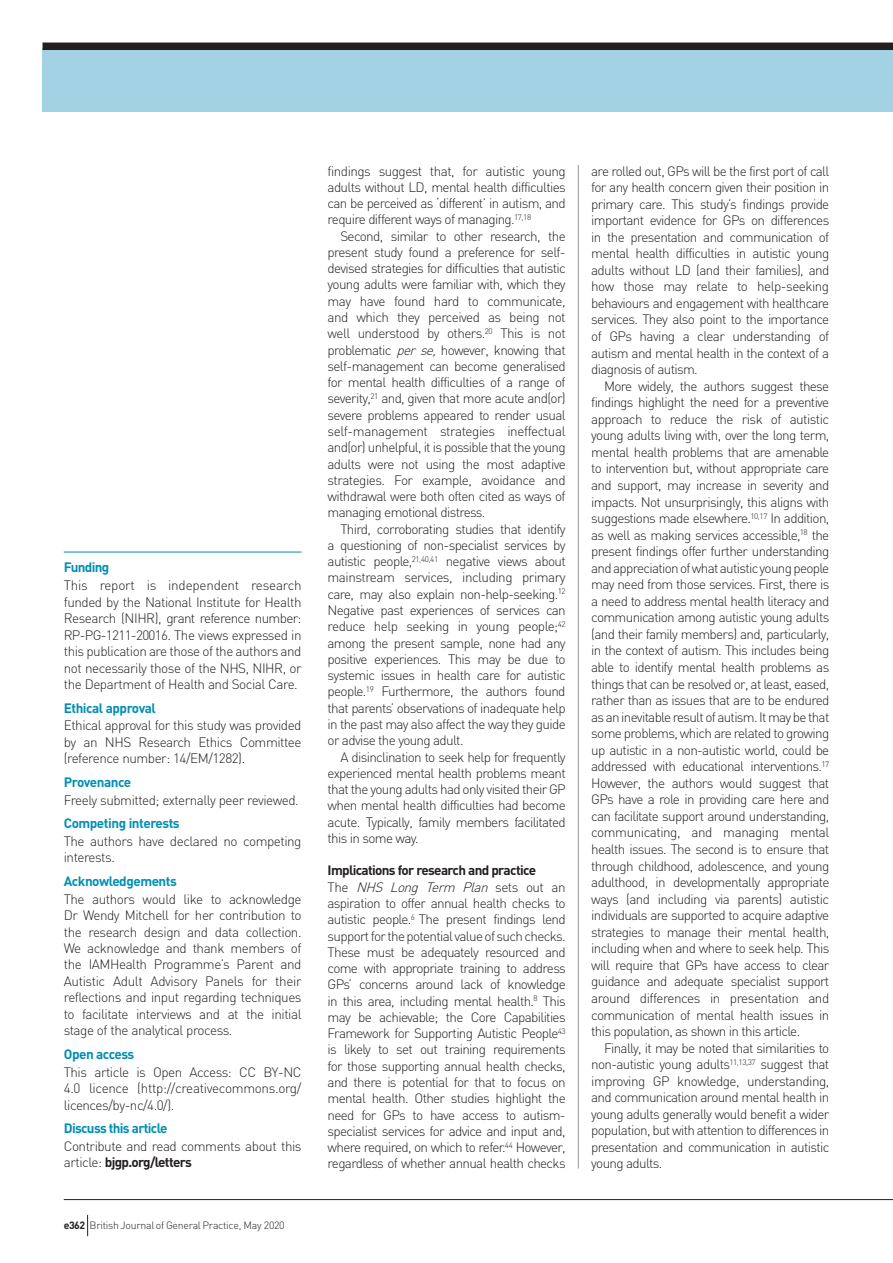
<style>
.page{position:relative;width:893px;height:1263px;background:#fff}
.page>*{position:absolute;margin:0;border:0;box-sizing:border-box;transform-origin:0 0}
.t1{font:300 13.5px/16.5px "DIN";letter-spacing:-.05em;color:#231f20;text-align:justify}
.t2{font:700 13.5px "DIN";letter-spacing:-.035em;color:#008fb3}
.t3{font:300 10.5px "DIN";letter-spacing:-.025em;color:#231f20}
.s1{font-weight:700}
.s2{font-style:italic}
</style>
<div class="page">
<div style="left:43px;top:48px;width:850px;height:64px;background:#a2d2e3"></div>
<div style="left:43px;top:43px;width:850px;height:7px;background:#231f20"></div>
<hr style="left:578px;top:165px;width:1px;height:1003px;background:#939598">
<hr style="left:64px;top:552px;width:238px;height:1px;background:#008fb3">
<hr style="left:64px;top:1199px;width:829px;height:1px;background:#231f20">
<svg style="left:87px;top:1215px;width:1px;height:21px"></svg>
<p class="t2" style="left:64px;top:559px;width:47px">Funding</p>
<p class="t1" style="left:64px;top:577px;width:239px">This report is independent research funded by the National Institute for Health Research (NIHR), grant reference number:<br>RP-PG-1211-20016. The views expressed in this publication are those of the authors and not necessarily those of the NHS, NIHR, or the Department of Health and Social Care.</p>
<p class="t2" style="left:64px;top:699px;width:94px">Ethical approval</p>
<p class="t1" style="left:64px;top:717px;width:239px">Ethical approval for this study was provided by an NHS Research Ethics Committee (reference number: 14/EM/1282).</p>
<p class="t2" style="left:64px;top:773px;width:69px">Provenance</p>
<p class="t1" style="left:64px;top:791px;width:237px">Freely submitted; externally peer reviewed.</p>
<p class="t2" style="left:64px;top:814px;width:117px">Competing interests</p>
<p class="t1" style="left:64px;top:832px;width:239px">The authors have declared no competing interests.</p>
<p class="t2" style="left:64px;top:872px;width:115px">Acknowledgements</p>
<p class="t1" style="left:64px;top:890px;width:239px">The authors would like to acknowledge Dr Wendy Mitchell for her contribution to the research design and data collection.<br>We acknowledge and thank members of the IAMHealth Programme’s Parent and Autistic Adult Advisory Panels for their reflections and input regarding techniques to facilitate interviews and at the initial stage of the analytical process.</p>
<p class="t2" style="left:64px;top:1045px;width:72px">Open access</p>
<p class="t1" style="left:64px;top:1063px;width:239px">This article is Open Access: CC BY-NC 4.0 licence (http://creativecommons.org/ licences/by-nc/4.0/).</p>
<p class="t2" style="left:64px;top:1119px;width:105px">Discuss this article</p>
<p class="t1" style="left:64px;top:1138px;width:239px">Contribute and read comments about this article: <span class="s1">bjgp.org/letters</span></p>
<p class="t3" style="left:64px;top:1219px;width:222px"><span class="s1">e362</span> British Journal of General Practice, May 2020</p>
<p class="t1" style="left:328px;top:162px;width:240px">findings suggest that, for autistic young adults without LD, mental health difficulties can be perceived as ‘different’ in autism, and require different ways of managing.<sup>17,18</sup></p>
<p class="t1" style="left:328px;top:227px;width:240px;text-indent:13px">Second, similar to other research, the present study found a preference for self&shy;devised strategies for difficulties that autistic young adults were familiar with, which they may have found hard to communicate, and which they perceived as being not well understood by others.<sup>20</sup> This is not problematic <span class="s2">perse,</span>however, knowing that self-management can become generalised for mental health difficulties of a range of severity,<sup>21</sup> and, given that more acute and(or) severe problems appeared to render usual self-management strategies ineffectual and(or) unhelpful, it is possible that the young adults were not using the most adaptive strategies. For example, avoidance and withdrawal were both often cited as ways of managing emotional distress.</p>
<p class="t1" style="left:328px;top:520px;width:240px;text-indent:13px">Third, corroborating studies that identify a questioning of non-specialist services by autistic people,<sup>21,40,41</sup> negative views about mainstream services, including primary care, may also explain non-help-seeking.<sup>12<br></sup>Negative past experiences of services can reduce help seeking in young people;<sup>42 </sup>among the present sample, none had any positive experiences. This may be due to systemic issues in health care for autistic people.<sup>19</sup> Furthermore, the authors found that parents’ observations of inadequate help in the past may also affect the way they guide or advise the young adult.</p>
<p class="t1" style="left:328px;top:748px;width:240px;text-indent:13px">A disinclination to seek help for frequently experienced mental health problems meant that the young adults had only visited their GP when mental health difficulties had become acute. Typically, family members facilitated this in some way.</p>
<p class="t1" style="left:328px;top:862px;width:240px;text-align:left"><span class="s1">Implications for research and practice<br></span>T h e <span class="s2">NHS Long Term Plan</span> s e t s o u t a n aspiration to offer annual health checks to autistic people.<sup>6</sup> The present findings lend support for the potential value of such checks.<br>These must be adequately resourced and come with appropriate training to address GPs’ concerns around lack of knowledge in this area, including mental health.<sup>8</sup> This may be achievable; the Core Capabilities Framework for Supporting Autistic People<sup>43 </sup>is likely to set out training requirements for those supporting annual health checks, and there is potential for that to focus on mental health. Other studies highlight the need for GPs to have access to autism&shy;specialist services for advice and input and, where required, on which to refer.<sup>44</sup> However, regardless of whether annual health checks</p>
<p class="t1" style="left:591px;top:162px;width:240px">are rolled out, GPs will be the first port of call for any health concern given their position in primary care. This study’s findings provide important evidence for GPs on differences in the presentation and communication of mental health difficulties in autistic young adults without LD (and their families), and how those may relate to help-seeking behaviours and engagement with healthcare services. They also point to the importance of GPs having a clear understanding of autism and mental health in the context of a diagnosis of autism.</p>
<p class="t1" style="left:591px;top:377px;width:240px;text-indent:13px">More widely, the authors suggest these findings highlight the need for a preventive approach to reduce the risk of autistic young adults living with, over the long term, mental health problems that are amenable to intervention but, without appropriate care and support, may increase in severity and impacts. Not unsurprisingly, this aligns with suggestions made elsewhere.<sup>10,17</sup> In addition, as well as making services accessible,<sup>18</sup> the present findings offer further understanding and appreciation of what autistic young people may need from those services. First, there is a need to address mental health literacy and communication among autistic young adults (and their family members) and, particularly, in the context of autism. This includes being able to identify mental health problems as things that can be resolved or, at least, eased, rather than as issues that are to be endured as an inevitable result of autism. It may be that some problems, which are related to growing up autistic in a non-autistic world, could be addressed with educational interventions.<sup>17<br></sup>However, the authors would suggest that GPs have a role in providing care here and can facilitate support around understanding, communicating, and managing mental health issues. The second is to ensure that through childhood, adolescence, and young adulthood, in developmentally appropriate ways (and including via parents) autistic individuals are supported to acquire adaptive strategies to manage their mental health, including when and where to seek help. This will require that GPs have access to clear guidance and adequate specialist support around differences in presentation and communication of mental health issues in this population, as shown in this article.</p>
<p class="t1" style="left:591px;top:1039px;width:240px;text-indent:13px">Finally, it may be noted that similarities to non-autistic young adults<sup>11,13,37</sup> suggest that improving GP knowledge, understanding, and communication around mental health in young adults generally would benefit a wider population, but with attention to differences in presentation and communication in autistic young adults.</p>
</div>
